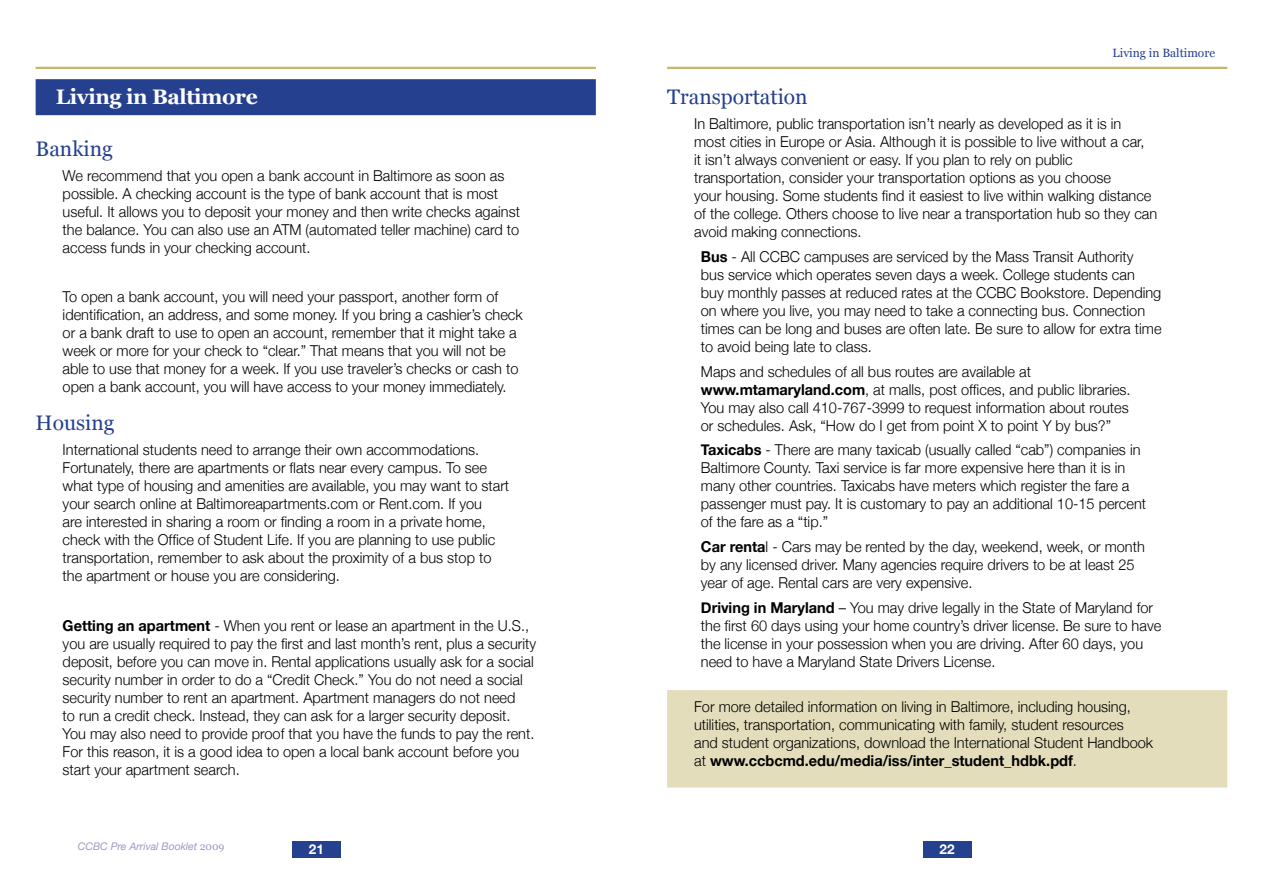
<style>
.page{position:relative;width:1263px;height:893px;background:#fff}
.page>*{position:absolute;margin:0;border:0;box-sizing:border-box;transform-origin:0 0}
.t1{font:21px "Georgia";color:#25408f}
.t2{font:700 21px "Georgia";letter-spacing:-.02em;color:#fff}
.t3{font:300 15px/18px "Helvetica Neue";color:#000}
.t4{font:700 13.5px "Helvetica Neue";color:#fff}
.t5{font:12px "Georgia";color:#25408f}
.t6{font:italic 10.5px "Helvetica Neue";color:#9b9bc5}
.s1{font-weight:700}
.s2{font-family:"Georgia";font-style:normal}
</style>
<div class="page">
<hr style="left:36px;top:67px;width:560px;height:2px;background:#c4b76a">
<div style="left:292px;top:841px;width:48px;height:16px;background:#25408f"></div>
<hr style="left:667px;top:67px;width:560px;height:2px;background:#c4b76a">
<div style="left:923px;top:841px;width:48px;height:16px;background:#25408f"></div>
<div style="left:667px;top:690px;width:560px;height:97px;background:#e4ddbc"></div>
<div style="left:36px;top:79px;width:560px;height:36px;background:#25408f"></div>
<h1 class="t2" style="left:56px;top:84px;width:203px">Living in Baltimore</h1>
<h1 class="t1" style="left:36px;top:136px;width:79px">Banking</h1>
<p class="t3" style="left:63px;top:166px;width:459px">We recommend that you open a bank account in Baltimore as soon as possible. A checking account is the type of bank account that is most useful. It allows you to deposit your money and then write checks against the balance. You can also use an ATM (automated teller machine) card to access funds in your checking account.</p>
<p class="t3" style="left:63px;top:288px;width:462px">To open a bank account, you will need your passport, another form of identification, an address, and some money. If you bring a cashier’s check or a bank draft to use to open an account, remember that it might take a week or more for your check to “clear.” That means that you will not be able to use that money for a week. If you use traveler’s checks or cash to open a bank account, you will have access to your money immediately.</p>
<h1 class="t1" style="left:36px;top:411px;width:80px">Housing</h1>
<p class="t3" style="left:63px;top:441px;width:448px">International students need to arrange their own accommodations.<br>Fortunately, there are apartments or flats near every campus. To see what type of housing and amenities are available, you may want to start your search online at Baltimoreapartments.com or Rent.com. If you<br>are interested in sharing a room or finding a room in a private home, check with the Office of Student Life. If you are planning to use public transportation, remember to ask about the proximity of a bus stop to the apartment or house you are considering.</p>
<p class="t3" style="left:63px;top:616px;width:475px"><span class="s1">Getting an apartment</span> - When you rent or lease an apartment in the U.S., you are usually required to pay the first and last month’s rent, plus a security deposit, before you can move in. Rental applications usually ask for a social security number in order to do a “Credit Check.” You do not need a social security number to rent an apartment. Apartment managers do not need<br>to run a credit check. Instead, they can ask for a larger security deposit.<br>You may also need to provide proof that you have the funds to pay the rent.<br>For this reason, it is a good idea to open a local bank account before you start your apartment search.</p>
<p class="t5" style="left:1112px;top:46px;width:104px">Living in Baltimore</p>
<h1 class="t1" style="left:667px;top:84px;width:142px">Transportation</h1>
<p class="t3" style="left:694px;top:114px;width:465px">In Baltimore, public transportation isn’t nearly as developed as it is in<br>most cities in Europe or Asia. Although it is possible to live without a car,<br>it isn’t always convenient or easy. If you plan to rely on public transportation, consider your transportation options as you choose<br>your housing. Some students find it easiest to live within walking distance of the college. Others choose to live near a transportation hub so they can avoid making connections.</p>
<p class="t3" style="left:701px;top:247px;width:462px"><span class="s1">Bus</span> - All CCBC campuses are serviced by the Mass Transit Authority<br>bus service which operates seven days a week. College students can<br>buy monthly passes at reduced rates at the CCBC Bookstore. Depending on where you live, you may need to take a connecting bus. Connection times can be long and buses are often late. Be sure to allow for extra time to avoid being late to class.</p>
<p class="t3" style="left:701px;top:362px;width:431px">Maps and schedules of all bus routes are available at <span class="s1">www.mtamaryland.com</span>, at malls, post offices, and public libraries.<br>You may also call 410-767-3999 to request information about routes or schedules. Ask, “How do I get from point X to point Y by bus?”</p>
<p class="t3" style="left:701px;top:441px;width:447px"><span class="s1">Taxicabs</span> - There are many taxicab (usually called “cab”) companies in Baltimore County. Taxi service is far more expensive here than it is in many other countries. Taxicabs have meters which register the fare a passenger must pay. It is customary to pay an additional 10-15 percent of the fare as a “tip.”</p>
<p class="t3" style="left:701px;top:537px;width:445px"><span class="s1">Car renta</span>l - Cars may be rented by the day, weekend, week, or month by any licensed driver. Many agencies require drivers to be at least 25 year of age. Rental cars are very expensive.</p>
<p class="t3" style="left:701px;top:598px;width:462px"><span class="s1">Driving in Maryland</span> – You may drive legally in the State of Maryland for the first 60 days using your home country’s driver license. Be sure to have the license in your possession when you are driving. After 60 days, you need to have a Maryland State Drivers License.</p>
<p class="t3" style="left:694px;top:697px;width:460px">For more detailed information on living in Baltimore, including housing, utilities, transportation, communicating with family, student resources<br>and student organizations, download the International Student Handbook at <span class="s1">www.ccbcmd.edu/media/iss/inter_student_hdbk.pdf</span>.</p>
<p class="t6" style="left:78px;top:840px;width:148px">CCBC Pre Arrival Booklet <span class="s2">2009</span></p>
<p class="t4" style="left:309px;top:841px;width:17px">21</p>
<p class="t4" style="left:940px;top:841px;width:17px">22</p>
</div>
